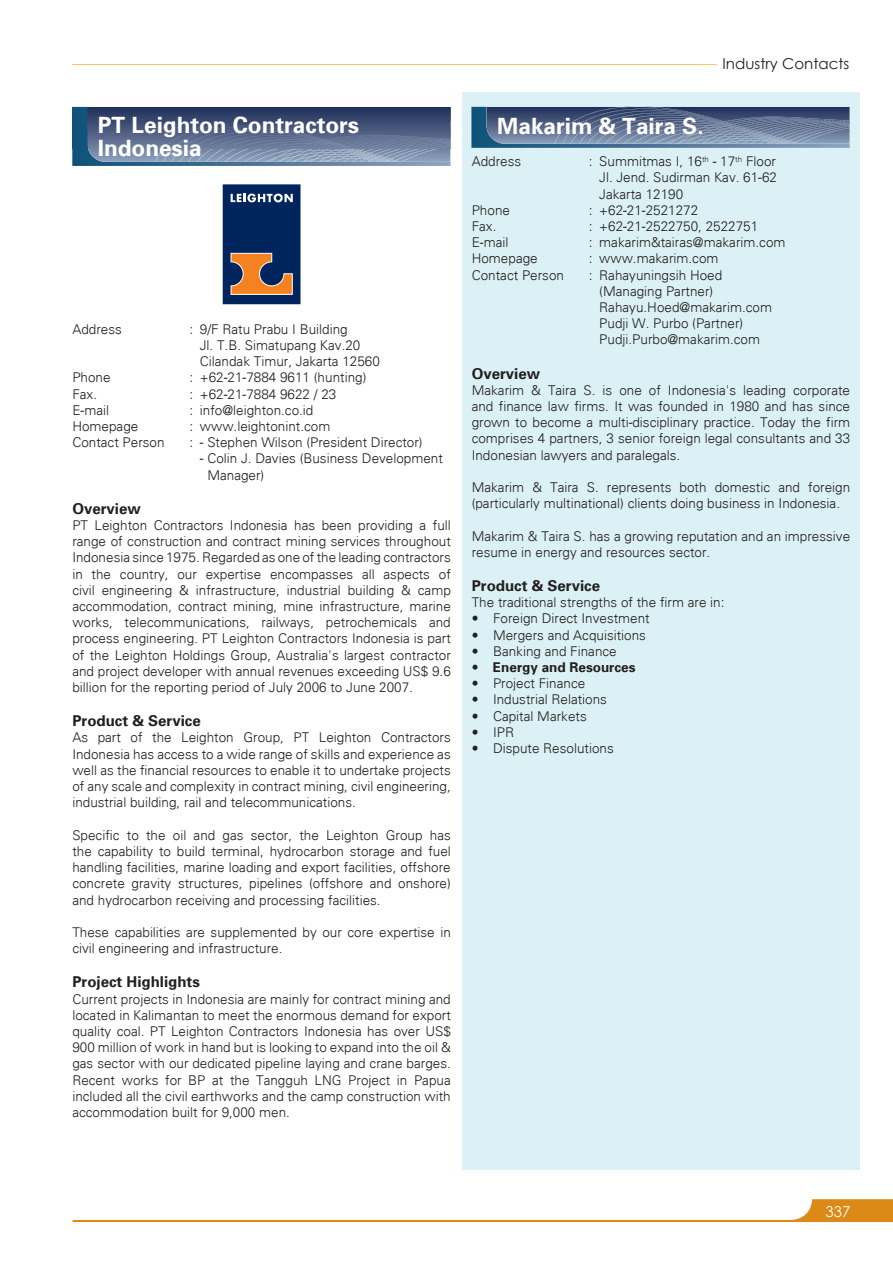
<style>
.page{position:relative;width:893px;height:1263px;background:#fff}
.page>*{position:absolute;margin:0;border:0;box-sizing:border-box;transform-origin:0 0}
.t1{font:700 22.5px/22.5px "Univers";color:#fff}
.t2{font:700 15px "Univers";color:#231f20}
.t3{font:15px "Century Gothic";color:#231f20}
.t4{font:15px "Century Gothic";color:#fff}
.t5{font:300 13.5px/16.2px "Univers";color:#231f20}
.t6{font:700 13.5px "Univers";color:#231f20}
.s1{font-weight:300}
</style>
<div class="page">
<svg style="left:73px;top:1199px;width:820px;height:23px"></svg>
<hr style="left:72px;top:64px;width:645px;height:1px;background:#fdc259">
<div style="left:462px;top:93px;width:397px;height:1077px;background:#dcf1f5"></div>
<svg style="left:471px;top:107px;width:379px;height:41px;background:#5b7090"></svg>
<svg style="left:72px;top:107px;width:379px;height:59px;background:#54688b"></svg>
<svg style="left:222px;top:184px;width:79px;height:121px;background:#384461"></svg>
<h1 class="t1" style="left:98px;top:113px;width:263px">PT Leighton Contractors<br>Indonesia</h1>
<p class="t5" style="left:72px;top:321px;width:51px">Address</p>
<p class="t5" style="left:200px;top:321px;width:182px;text-indent:-10px">: 9/F Ratu Prabu I Building<br>Jl. T.B. Simatupang Kav.20<br>Cilandak Timur, Jakarta 12560</p>
<p class="t5" style="left:72px;top:369px;width:40px">Phone</p>
<p class="t5" style="left:189px;top:369px;width:179px">: +62-21-7884 9611 (hunting)</p>
<p class="t5" style="left:72px;top:385px;width:26px">Fax.</p>
<p class="t5" style="left:189px;top:385px;width:149px">: +62-21-7884 9622 / 23</p>
<p class="t5" style="left:72px;top:402px;width:38px">E-mail</p>
<p class="t5" style="left:189px;top:402px;width:126px">: info@leighton.co.id</p>
<p class="t5" style="left:72px;top:418px;width:68px">Homepage</p>
<p class="t5" style="left:189px;top:418px;width:143px">: www.leightonint.com</p>
<p class="t5" style="left:72px;top:434px;width:94px">Contact Person</p>
<p class="t5" style="left:189px;top:434px;width:235px">: - Stephen Wilson (President Director)</p>
<p class="t5" style="left:207px;top:450px;width:237px;text-indent:-7px">- Colin J. Davies (Business Development<br>Manager)</p>
<p class="t2" style="left:72px;top:499px;width:70px">Overview</p>
<p class="t5" style="left:72px;top:517px;width:380px;text-align:justify">PT Leighton Contractors Indonesia has been providing a full range of construction and contract mining services throughout Indonesia since 1975. Regarded as one of the leading contractors in the country, our expertise encompasses all aspects of civil engineering &amp; infrastructure, industrial building &amp; camp accommodation, contract mining, mine infrastructure, marine works, telecommunications, railways, petrochemicals and process engineering. PT Leighton Contractors Indonesia is part of the Leighton Holdings Group, Australia's largest contractor and project developer with annual revenues exceeding US$ 9.6 billion for the reporting period of July 2006 to June 2007.</p>
<p class="t2" style="left:72px;top:711px;width:130px">Product &amp; Service</p>
<p class="t5" style="left:72px;top:729px;width:380px;text-align:justify">As part of the Leighton Group, PT Leighton Contractors Indonesia has access to a wide range of skills and experience as well as the financial resources to enable it to undertake projects of any scale and complexity in contract mining, civil engineering, industrial building, rail and telecommunications.</p>
<p class="t5" style="left:72px;top:826px;width:380px;text-align:justify">Specific to the oil and gas sector, the Leighton Group has the capability to build terminal, hydrocarbon storage and fuel handling facilities, marine loading and export facilities, offshore concrete gravity structures, pipelines (offshore and onshore) and hydrocarbon receiving and processing facilities.</p>
<p class="t5" style="left:72px;top:924px;width:380px">These capabilities are supplemented by our core expertise in civil engineering and infrastructure.</p>
<p class="t2" style="left:72px;top:972px;width:129px">Project Highlights</p>
<p class="t5" style="left:72px;top:990px;width:380px;text-align:justify">Current projects in Indonesia are mainly for contract mining and located in Kalimantan to meet the enormous demand for export quality coal. PT Leighton Contractors Indonesia has over US$ 900 million of work in hand but is looking to expand into the oil &amp; gas sector with our dedicated pipeline laying and crane barges.<br>Recent works for BP at the Tangguh LNG Project in Papua included all the civil earthworks and the camp construction with accommodation built for 9,000 men.</p>
<p class="t3" style="left:723px;top:54px;width:128px">Industry Contacts</p>
<h1 class="t1" style="left:497px;top:114px;width:208px">Makarim &amp; Taira S.</h1>
<p class="t5" style="left:472px;top:153px;width:51px">Address</p>
<p class="t5" style="left:599px;top:153px;width:179px;text-align:justify;text-indent:-10px">: Summitmas I, 16<sup>th</sup> - 17<sup>th</sup> Floor Jl. Jend. Sudirman Kav. 61-62<br>Jakarta 12190</p>
<p class="t5" style="left:472px;top:202px;width:40px">Phone</p>
<p class="t5" style="left:589px;top:202px;width:111px">: +62-21-2521272</p>
<p class="t5" style="left:472px;top:218px;width:26px">Fax.</p>
<p class="t5" style="left:589px;top:218px;width:171px">: +62-21-2522750, 2522751</p>
<p class="t5" style="left:472px;top:234px;width:38px">E-mail</p>
<p class="t5" style="left:589px;top:234px;width:198px">: makarim&amp;tairas@makarim.com</p>
<p class="t5" style="left:472px;top:250px;width:68px">Homepage</p>
<p class="t5" style="left:589px;top:250px;width:131px">: www.makarim.com</p>
<p class="t5" style="left:472px;top:266px;width:94px">Contact Person</p>
<p class="t5" style="left:599px;top:266px;width:174px;text-indent:-10px">: Rahayuningsih Hoed (Managing Partner)<br>Rahayu.Hoed@makarim.com<br>Pudji W. Purbo (Partner)<br>Pudji.Purbo@makarim.com</p>
<p class="t2" style="left:472px;top:364px;width:70px">Overview</p>
<p class="t5" style="left:472px;top:382px;width:380px;text-align:justify">Makarim &amp; Taira S. is one of Indonesia's leading corporate and finance law firms. It was founded in 1980 and has since grown to become a multi-disciplinary practice. Today the firm comprises 4 partners, 3 senior foreign legal consultants and 33<br>Indonesian lawyers and paralegals.</p>
<p class="t5" style="left:472px;top:479px;width:380px">Makarim &amp; Taira S. represents both domestic and foreign (particularly multinational) clients doing business in Indonesia.</p>
<p class="t5" style="left:472px;top:527px;width:380px">Makarim &amp; Taira S. has a growing reputation and an impressive resume in energy and resources sector.</p>
<p class="t2" style="left:472px;top:576px;width:130px">Product &amp; Service</p>
<p class="t5" style="left:472px;top:594px;width:254px">The traditional strengths of the firm are in:</p>
<p class="t5" style="left:472px;top:610px;width:180px">• Foreign Direct Investment</p>
<p class="t5" style="left:472px;top:626px;width:176px">• Mergers and Acquisitions</p>
<p class="t5" style="left:472px;top:643px;width:147px">• Banking and Finance</p>
<p class="t6" style="left:472px;top:659px;width:165px"><span class="s1">•</span> Energy and Resources</p>
<p class="t5" style="left:472px;top:675px;width:115px">• Project Finance</p>
<p class="t5" style="left:472px;top:691px;width:137px">• Industrial Relations</p>
<p class="t5" style="left:472px;top:707px;width:117px">• Capital Markets</p>
<p class="t5" style="left:472px;top:724px;width:44px">• IPR</p>
<p class="t5" style="left:472px;top:740px;width:144px">• Dispute Resolutions</p>
<p class="t4" style="left:825px;top:1202px;width:26px">337</p>
</div>
